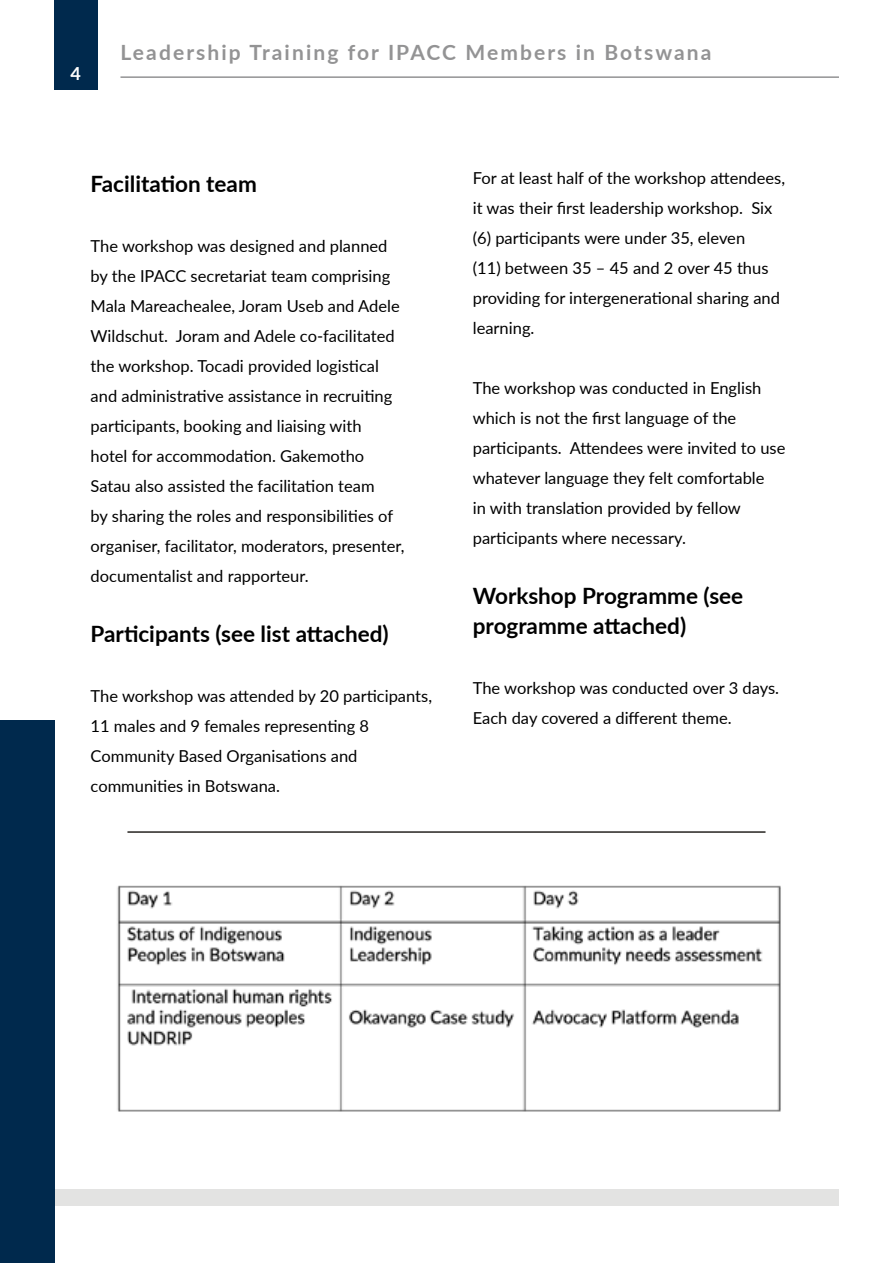
<style>
.page{position:relative;width:893px;height:1263px;background:#fff}
.page>*{position:absolute;margin:0;border:0;box-sizing:border-box;transform-origin:0 0}
.t1{font:700 22.5px/30px "Lato";color:#000}
.t2{font:700 21px "Lato";letter-spacing:.1em;color:#939394}
.t3{font:700 18px "Lato";color:#fff}
.t4{font:16.5px/30px "Lato";color:#000}
</style>
<div class="page">
<div style="left:54px;top:0;width:43px;height:89px;background:#00294d"></div>
<div style="left:55px;top:1189px;width:783px;height:16px;background:#e3e3e2"></div>
<hr style="left:120px;top:76px;width:719px;height:2px;background:#939394">
<img style="left:117px;top:885px;width:664px;height:227px">
<hr style="left:127px;top:831px;width:638px;height:2px;background:#262320">
<div style="left:0;top:720px;width:55px;height:543px;background:#00294d"></div>
<p class="t3" style="left:70px;top:61px;width:12px">4</p>
<p class="t2" style="left:120px;top:37px;width:592px">Leadership Training for IPACC Members in Botswana</p>
<h1 class="t1" style="left:91px;top:168px;width:168px">Facilitation team</h1>
<p class="t4" style="left:91px;top:231px;width:315px">The workshop was designed and planned by the IPACC secretariat team comprising Mala Mareachealee, Joram Useb and Adele Wildschut. Joram and Adele co-facilitated the workshop. Tocadi provided logistical and administrative assistance in recruiting participants, booking and liaising with<br>hotel for accommodation. Gakemotho Satau also assisted the facilitation team<br>by sharing the roles and responsibilities of organiser, facilitator, moderators, presenter, documentalist and rapporteur.</p>
<h1 class="t1" style="left:91px;top:618px;width:300px">Participants (see list attached)</h1>
<p class="t4" style="left:91px;top:681px;width:343px">The workshop was attended by 20 participants, 11 males and 9 females representing 8<br>Community Based Organisations and communities in Botswana.</p>
<p class="t4" style="left:473px;top:163px;width:314px">For at least half of the workshop attendees, it was their first leadership workshop. Six (6) participants were under 35, eleven<br>(11) between 35 – 45 and 2 over 45 thus providing for intergenerational sharing and learning.</p>
<p class="t4" style="left:473px;top:373px;width:314px">The workshop was conducted in English which is not the first language of the participants. Attendees were invited to use whatever language they felt comfortable<br>in with translation provided by fellow participants where necessary.</p>
<h1 class="t1" style="left:473px;top:580px;width:272px">Workshop Programme (see programme attached)</h1>
<p class="t4" style="left:473px;top:673px;width:308px">The workshop was conducted over 3 days.<br>Each day covered a different theme.</p>
</div>
